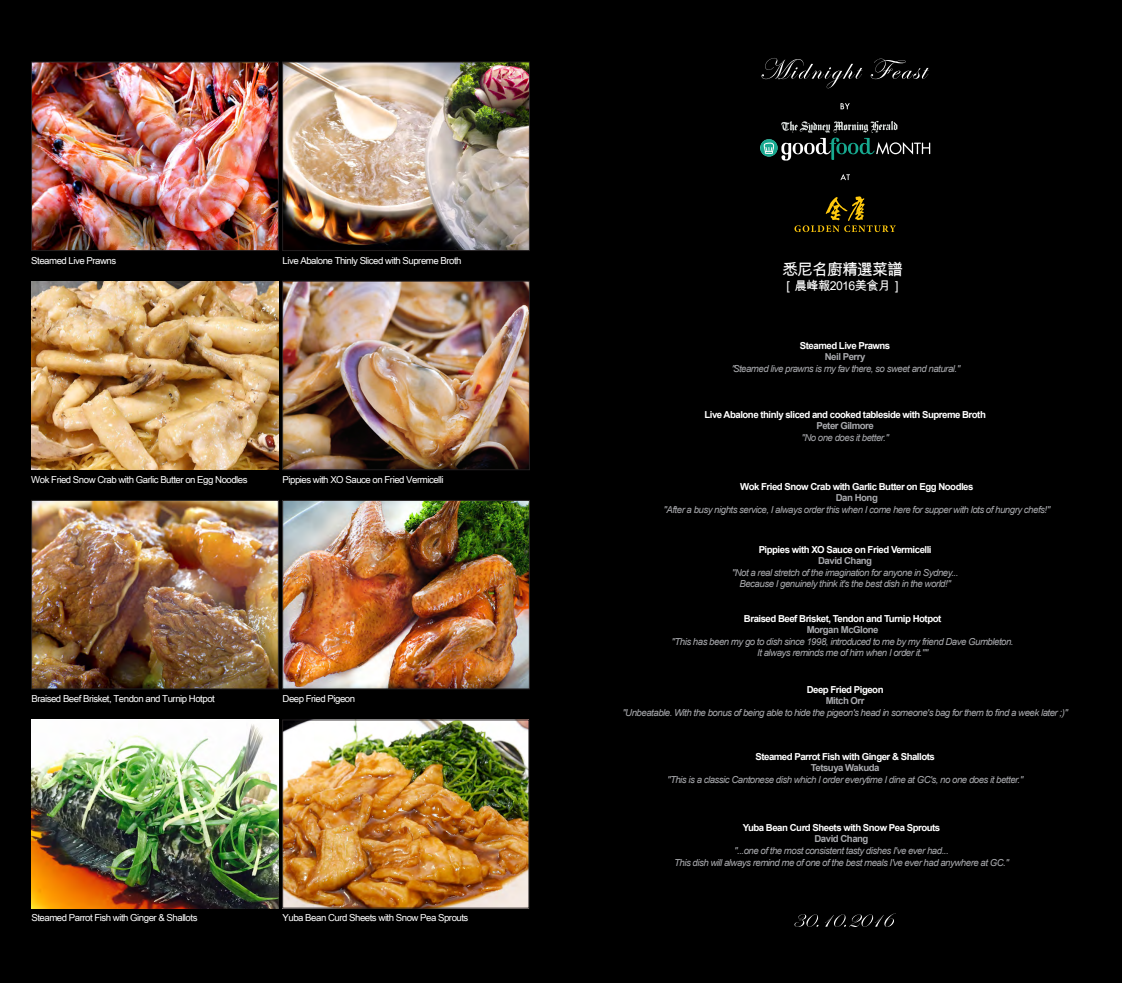
<style>
.page{position:relative;width:1122px;height:983px;background:#fff}
.page>*{position:absolute;margin:0;border:0;box-sizing:border-box;transform-origin:0 0}
.t1{font:15.75px "Arial Unicode MS";letter-spacing:-.05em;color:#fff}
.t2{font:12.25px "Arial Unicode MS";letter-spacing:-.05em;color:#fff}
.t3{font:italic 9.62px "Arial";letter-spacing:-.05em;color:#a8a9ad}
.t4{font:700 9.62px "Arial";letter-spacing:-.05em;color:#fff}
.t5{font:9.62px "Arial Unicode MS";letter-spacing:-.05em;color:#fff}
.t6{font:700 9.62px "Arial";letter-spacing:-.05em;color:#a8a9ad}
</style>
<div class="page">
<div style="left:0;top:0;width:1121px;height:982px;background:#000"></div>
<img style="left:34px;top:502px;width:242px;height:184px">
<div style="left:32px;top:500px;width:246px;height:188px;border:1px solid #231f20"></div>
<img style="left:284px;top:64px;width:243px;height:184px">
<div style="left:282px;top:62px;width:247px;height:188px;border:1px solid #231f20"></div>
<img style="left:284px;top:283px;width:243px;height:184px">
<div style="left:282px;top:281px;width:247px;height:188px;border:1px solid #231f20"></div>
<img style="left:284px;top:502px;width:243px;height:184px">
<div style="left:282px;top:500px;width:247px;height:188px;border:1px solid #231f20"></div>
<img style="left:284px;top:721px;width:243px;height:184px">
<div style="left:282px;top:719px;width:247px;height:188px;border:1px solid #231f20"></div>
<img style="left:31px;top:281px;width:247px;height:188px">
<img style="left:32px;top:719px;width:246px;height:189px">
<img style="left:33px;top:64px;width:243px;height:184px">
<div style="left:31px;top:62px;width:247px;height:188px;border:1px solid #231f20"></div>
<svg style="left:761px;top:58px;width:101px;height:30px"></svg>
<svg style="left:870px;top:59px;width:58px;height:20px"></svg>
<svg style="left:840px;top:103px;width:9px;height:6px"></svg>
<svg style="left:760px;top:121px;width:170px;height:39px"></svg>
<svg style="left:840px;top:174px;width:9px;height:6px"></svg>
<svg style="left:794px;top:196px;width:101px;height:36px"></svg>
<svg style="left:794px;top:914px;width:24px;height:12px"></svg>
<svg style="left:825px;top:913px;width:70px;height:13px"></svg>
<p class="t5" style="left:31px;top:253px;width:86px">Steamed Live Prawns</p>
<p class="t5" style="left:282px;top:253px;width:180px">Live Abalone Thinly Sliced with Supreme Broth</p>
<p class="t1" style="left:782px;top:258px;width:122px">悉尼名廚精選菜譜</p>
<p class="t2" style="left:786px;top:277px;width:113px">[ 晨峰報2016美食月 ]</p>
<p class="t4" style="left:799px;top:339px;width:92px">Steamed Live Prawns</p>
<p class="t6" style="left:824px;top:350px;width:42px">Neil Perry</p>
<p class="t3" style="left:730px;top:362px;width:231px">"Steamed live prawns is my fav there, so sweet and natural."</p>
<p class="t4" style="left:704px;top:408px;width:283px">Live Abalone thinly sliced and cooked tableside with Supreme Broth</p>
<p class="t6" style="left:816px;top:419px;width:59px">Peter Gilmore</p>
<p class="t3" style="left:801px;top:431px;width:89px">"No one does it better."</p>
<p class="t5" style="left:31px;top:472px;width:218px">Wok Fried Snow Crab with Garlic Butter on Egg Noodles</p>
<p class="t5" style="left:282px;top:472px;width:163px">Pippies with XO Sauce on Fried Vermicelli</p>
<p class="t5" style="left:31px;top:691px;width:185px">Braised Beef Brisket, Tendon and Turnip Hotpot</p>
<p class="t5" style="left:282px;top:691px;width:74px">Deep Fried Pigeon</p>
<p class="t4" style="left:740px;top:480px;width:235px">Wok Fried Snow Crab with Garlic Butter on Egg Noodles</p>
<p class="t6" style="left:835px;top:491px;width:44px">Dan Hong</p>
<p class="t3" style="left:663px;top:503px;width:388px">"After a busy nights service, I always order this when I come here for supper with lots of hungry chefs!"</p>
<p class="t4" style="left:758px;top:543px;width:174px">Pippies with XO Sauce on Fried Vermicelli</p>
<p class="t6" style="left:817px;top:554px;width:56px">David Chang</p>
<p class="t3" style="left:731px;top:566px;width:228px">"Not a real stretch of the imagination for anyone in Sydney...</p>
<p class="t3" style="left:739px;top:577px;width:213px">Because I genuinely think it's the best dish in the world!"</p>
<p class="t4" style="left:743px;top:611px;width:199px">Braised Beef Brisket, Tendon and Turnip Hotpot</p>
<p class="t6" style="left:806px;top:623px;width:73px">Morgan McGlone</p>
<p class="t3" style="left:671px;top:635px;width:343px">"This has been my go to dish since 1998, introduced to me by my friend Dave Gumbleton.</p>
<p class="t3" style="left:757px;top:646px;width:172px">It always reminds me of him when I order it.""</p>
<p class="t4" style="left:806px;top:682px;width:78px">Deep Fried Pigeon</p>
<p class="t6" style="left:825px;top:694px;width:40px">Mitch Orr</p>
<p class="t3" style="left:622px;top:706px;width:447px">"Unbeatable. With the bonus of being able to hide the pigeon's head in someone's bag for them to find a week later ;)"</p>
<p class="t4" style="left:755px;top:749px;width:181px">Steamed Parrot Fish with Ginger &amp; Shallots</p>
<p class="t6" style="left:810px;top:761px;width:70px">Tetsuya Wakuda</p>
<p class="t3" style="left:667px;top:773px;width:357px">"This is a classic Cantonese dish which I order everytime I dine at GC's, no one does it better."</p>
<p class="t4" style="left:742px;top:820px;width:199px">Yuba Bean Curd Sheets with Snow Pea Sprouts</p>
<p class="t6" style="left:814px;top:832px;width:56px">David Chang</p>
<p class="t3" style="left:734px;top:844px;width:216px">"...one of the most consistent tasty dishes I've ever had...</p>
<p class="t3" style="left:674px;top:855px;width:336px">This dish will always remind me of one of the best meals I've ever had anywhere at GC."</p>
<p class="t5" style="left:31px;top:910px;width:167px">Steamed Parrot Fish with Ginger &amp; Shallots</p>
<p class="t5" style="left:282px;top:910px;width:187px">Yuba Bean Curd Sheets with Snow Pea Sprouts</p>
</div>
